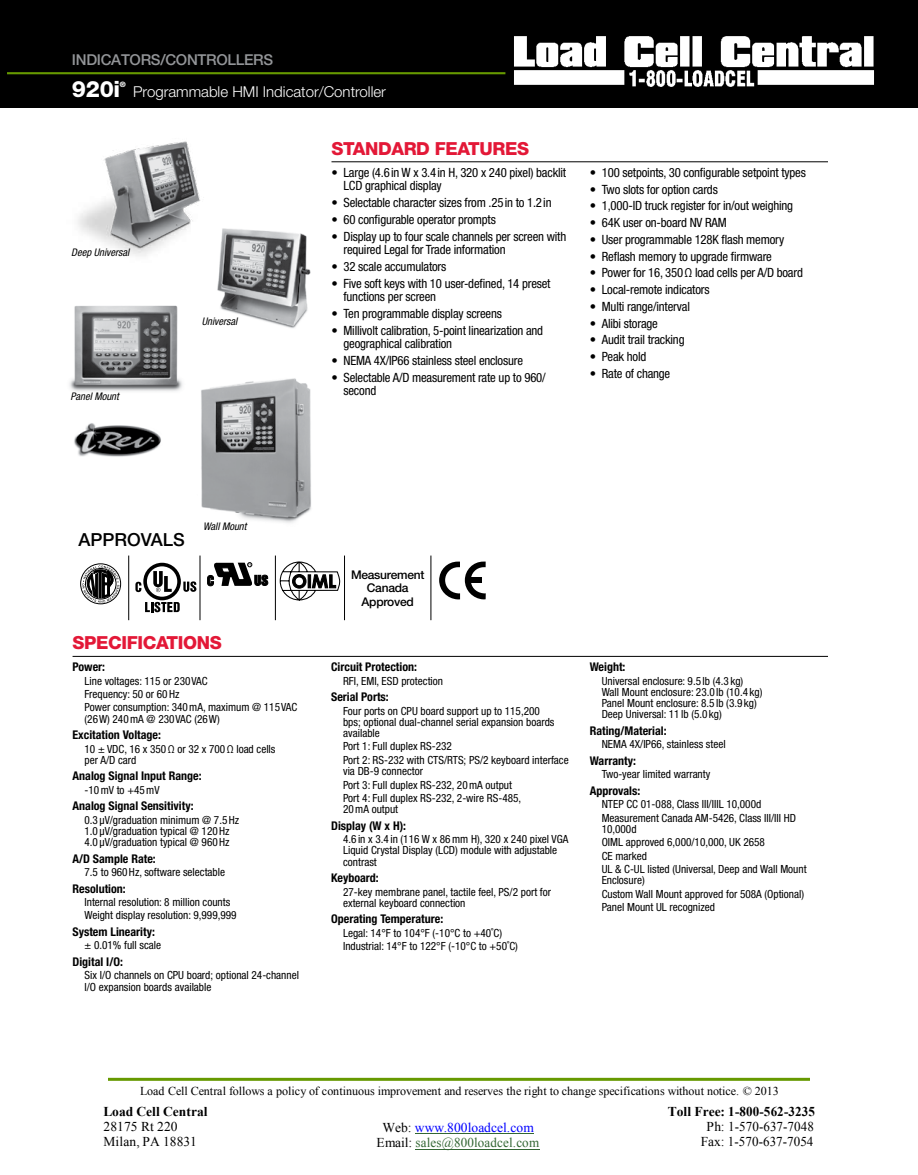
<style>
.page{position:relative;width:918px;height:1175px;background:#fff}
.page>*{position:absolute;margin:0;border:0;box-sizing:border-box;transform-origin:0 0}
.t1{font:800 22.5px "Helvetica Neue LT Std";color:#fff}
.t2{font:800 18px "Helvetica Neue LT Std";color:#e31837}
.t3{font:500 18px "Helvetica Neue LT Std";color:#000}
.t4{font:300 15px "Helvetica Neue LT Std";color:#fff}
.t5{font:500 15px "Helvetica Neue LT Std";letter-spacing:-.02em;color:#939598}
.t6{font:13.5px "Times New Roman";letter-spacing:.005em;color:#000}
.t7{font:13.5px/15.5px "Times New Roman";letter-spacing:.01em;color:#363;text-align:center}
.t8{font:700 13.5px "Times New Roman";color:#000}
.t9{font:condensed 12.75px/13.5px "Helvetica Neue LT Std";letter-spacing:-.015em;color:#000}
.t10{font:700 condensed 12px "Helvetica Neue LT Std";color:#000}
.t11{font:12px "Times New Roman";letter-spacing:-.005em;color:#000}
.t12{font:500 12px/13.5px "Helvetica Neue LT Std";letter-spacing:-.02em;color:#000;text-align:center}
.t13{font:condensed 11.25px/13.4px "Helvetica Neue LT Std";color:#000}
.t14{font:italic condensed 10.5px "Helvetica Neue LT Std";color:#000}
.t15{font:800 7.35px "Helvetica Neue LT Std";color:#fff}
.s1{color:#000}
.s2{color:#00f}
</style>
<div class="page">
<div style="left:0;top:0;width:918px;height:107px;background:#000"></div>
<img style="left:74px;top:423px;width:87px;height:34px">
<img style="left:78px;top:141px;width:123px;height:115px">
<img style="left:201px;top:378px;width:110px;height:145px">
<img style="left:191px;top:223px;width:120px;height:105px">
<img style="left:69px;top:305px;width:114px;height:87px">
<hr style="left:128px;top:555px;width:1px;height:65px;background:#000">
<hr style="left:200px;top:555px;width:1px;height:65px;background:#000">
<hr style="left:275px;top:555px;width:1px;height:65px;background:#000">
<hr style="left:344px;top:555px;width:1px;height:65px;background:#000">
<hr style="left:431px;top:555px;width:1px;height:65px;background:#000">
<div style="left:80px;top:563px;width:41px;height:41px;border:1px solid #000;border-radius:50%"></div>
<svg style="left:82px;top:565px;width:37px;height:37px"></svg>
<svg style="left:135px;top:581px;width:6px;height:11px"></svg>
<svg style="left:183px;top:581px;width:13px;height:11px"></svg>
<svg style="left:145px;top:602px;width:35px;height:10px"></svg>
<div style="left:143px;top:563px;width:38px;height:37px;border:4px solid #000;border-radius:50%"></div>
<svg style="left:153px;top:571px;width:19px;height:21px"></svg>
<svg style="left:207px;top:562px;width:61px;height:24px"></svg>
<svg style="left:280px;top:561px;width:60px;height:39px"></svg>
<svg style="left:439px;top:561px;width:47px;height:38px"></svg>
<div style="left:470px;top:577px;width:12px;height:6px;background:#000"></div>
<hr style="left:331px;top:161px;width:497px;height:1px;background:#000">
<hr style="left:73px;top:656px;width:755px;height:1px;background:#000">
<hr style="left:7px;top:72px;width:498px;height:2px;background:#690">
<hr style="left:108px;top:1077px;width:702px;height:3px;background:#690">
<hr style="left:415px;top:1133px;width:119px;height:1px;background:#363">
<hr style="left:416px;top:1148px;width:124px;height:1px;background:#363">
<img style="left:514px;top:36px;width:360px;height:51px">
<h3 class="t5" style="left:72px;top:50px;width:203px">indicators/controllers</h3>
<h1 class="t1" style="left:72px;top:76px;width:50px">920I</h1>
<p class="t15" style="left:120px;top:80px;width:7px">®</p>
<h3 class="t4" style="left:133px;top:83px;width:254px">Programmable HMI Indicator/Controller</h3>
<p class="t14" style="left:71px;top:246px;width:60px">Deep Universal</p>
<p class="t14" style="left:71px;top:391px;width:50px">Panel Mount</p>
<p class="t14" style="left:202px;top:315px;width:37px">Universal</p>
<h2 class="t2" style="left:331px;top:137px;width:25px">STANDARD</h2>
<h2 class="t2" style="left:435px;top:137px;width:24px">FEATURES</h2>
<p class="t9" style="left:343px;top:165px;width:224px;text-indent:-12px">• Large (4.6in W x 3.4in H, 320 x 240 pixel) backlit<br>LCD graphical display</p>
<p class="t9" style="left:331px;top:196px;width:222px">• Selectable character sizes from .25in to 1.2in</p>
<p class="t9" style="left:331px;top:212px;width:166px">• 60 configurable operator prompts</p>
<p class="t9" style="left:343px;top:229px;width:224px;text-indent:-12px">• Display up to four scale channels per screen with required Legal for Trade information</p>
<p class="t9" style="left:331px;top:259px;width:116px">• 32 scale accumulators</p>
<p class="t9" style="left:343px;top:276px;width:209px;text-indent:-12px">• Five soft keys with 10 user-defined, 14 preset functions per screen</p>
<p class="t9" style="left:331px;top:306px;width:172px">• Ten programmable display screens</p>
<p class="t9" style="left:343px;top:323px;width:201px;text-indent:-12px">• Millivolt calibration, 5-point linearization and geographical calibration</p>
<p class="t9" style="left:331px;top:353px;width:193px">• NEMA 4X/IP66 stainless steel enclosure</p>
<p class="t9" style="left:343px;top:370px;width:204px;text-indent:-12px">• Selectable A/D measurement rate up to 960/ second</p>
<p class="t9" style="left:590px;top:165px;width:218px">• 100 setpoints, 30 configurable setpoint types</p>
<p class="t9" style="left:590px;top:182px;width:130px">• Two slots for option cards</p>
<p class="t9" style="left:590px;top:199px;width:205px">• 1,000-ID truck register for in/out weighing</p>
<p class="t9" style="left:590px;top:216px;width:138px">• 64K user on-board NV RAM</p>
<p class="t9" style="left:590px;top:232px;width:196px">• User programmable 128K flash memory</p>
<p class="t9" style="left:590px;top:249px;width:184px">• Reflash memory to upgrade firmware</p>
<p class="t9" style="left:590px;top:266px;width:215px">• Power for 16, 350Ω load cells per A/D board</p>
<p class="t9" style="left:590px;top:283px;width:121px">• Local-remote indicators</p>
<p class="t9" style="left:590px;top:299px;width:102px">• Multi range/interval</p>
<p class="t9" style="left:590px;top:316px;width:70px">• Alibi storage</p>
<p class="t9" style="left:590px;top:333px;width:96px">• Audit trail tracking</p>
<p class="t9" style="left:590px;top:350px;width:58px">• Peak hold</p>
<p class="t9" style="left:590px;top:366px;width:82px">• Rate of change</p>
<h2 class="t3" style="left:79px;top:528px;width:85px">APPROVALS</h2>
<p class="t14" style="left:203px;top:520px;width:45px">Wall Mount</p>
<h2 class="t2" style="left:73px;top:632px;width:24px">SPECIFICATIONS</h2>
<p class="t10" style="left:73px;top:659px;width:34px">Power:</p>
<p class="t13" style="left:85px;top:674px;width:214px">Line voltages: 115 or 230VAC<br>Frequency: 50 or 60Hz<br>Power consumption: 340mA, maximum @ 115VAC</p>
<p class="t13" style="left:85px;top:712px;width:137px">(26W) 240mA @ 230VAC (26W)</p>
<p class="t10" style="left:73px;top:727px;width:90px">Excitation Voltage:</p>
<p class="t13" style="left:85px;top:743px;width:192px;line-height:11.2px">10 ± VDC, 16 x 350Ω or 32 x 700Ω load cells per A/D card</p>
<p class="t10" style="left:73px;top:768px;width:131px">Analog Signal Input Range:</p>
<p class="t13" style="left:85px;top:783px;width:77px">-10mV to +45mV</p>
<p class="t10" style="left:73px;top:798px;width:122px">Analog Signal Sensitivity:</p>
<p class="t13" style="left:85px;top:814px;width:156px;line-height:11.2px">0.3 µV/graduation minimum @ 7.5Hz<br>1.0 µV/graduation typical @ 120Hz<br>4.0 µV/graduation typical @ 960Hz</p>
<p class="t10" style="left:73px;top:851px;width:85px">A/D Sample Rate:</p>
<p class="t13" style="left:85px;top:865px;width:142px">7.5 to 960Hz, software selectable</p>
<p class="t10" style="left:73px;top:881px;width:55px">Resolution:</p>
<p class="t13" style="left:85px;top:895px;width:154px">Internal resolution: 8 million counts<br>Weight display resolution: 9,999,999</p>
<p class="t10" style="left:73px;top:924px;width:84px">System Linearity:</p>
<p class="t13" style="left:85px;top:938px;width:78px">± 0.01% full scale</p>
<p class="t10" style="left:73px;top:954px;width:52px">Digital I/O:</p>
<p class="t13" style="left:85px;top:969px;width:216px;line-height:11.2px">Six I/O channels on CPU board; optional 24-channel<br>I/O expansion boards available</p>
<p class="t12" style="left:351px;top:567px;width:75px">Measurement<br>Canada<br>Approved</p>
<p class="t10" style="left:331px;top:659px;width:87px">Circuit Protection:</p>
<p class="t13" style="left:343px;top:674px;width:101px">RFI, EMI, ESD protection</p>
<p class="t10" style="left:331px;top:689px;width:59px">Serial Ports:</p>
<p class="t13" style="left:343px;top:705px;width:213px;line-height:11.2px">Four ports on CPU board support up to 115,200 bps; optional dual-channel serial expansion boards available</p>
<p class="t13" style="left:343px;top:739px;width:227px">Port 1: Full duplex RS-232<br>Port 2: RS-232 with CTS/RTS; PS/2 keyboard interface</p>
<p class="t13" style="left:343px;top:764px;width:180px">via DB-9 connector<br>Port 3: Full duplex RS-232, 20mA output<br>Port 4: Full duplex RS-232, 2-wire RS-485,</p>
<p class="t13" style="left:343px;top:802px;width:57px">20mA output</p>
<p class="t10" style="left:331px;top:818px;width:77px">Display (W x H):</p>
<p class="t13" style="left:343px;top:833px;width:227px;line-height:11.2px">4.6 in x 3.4 in (116 W x 86mm H), 320 x 240 pixel VGA<br>Liquid Crystal Display (LCD) module with adjustable contrast</p>
<p class="t10" style="left:331px;top:870px;width:49px">Keyboard:</p>
<p class="t13" style="left:343px;top:885px;width:210px;line-height:11.2px">27-key membrane panel, tactile feel, PS/2 port for external keyboard connection</p>
<p class="t10" style="left:331px;top:911px;width:114px">Operating Temperature:</p>
<p class="t13" style="left:343px;top:926px;width:176px">Legal: 14°F to 104°F (-10°C to +40˚C)<br>Industrial: 14°F to 122°F (-10°C to +50˚C)</p>
<p class="t10" style="left:590px;top:659px;width:37px">Weight:</p>
<p class="t13" style="left:602px;top:675px;width:162px;line-height:11.2px">Universal enclosure: 9.5 lb (4.3 kg)<br>Wall Mount enclosure: 23.0 lb (10.4 kg)<br>Panel Mount enclosure: 8.5 lb (3.9 kg)<br>Deep Universal: 11 lb (5.0 kg)</p>
<p class="t10" style="left:590px;top:723px;width:79px">Rating/Material:</p>
<p class="t13" style="left:602px;top:737px;width:126px">NEMA 4X/IP66, stainless steel</p>
<p class="t10" style="left:590px;top:753px;width:48px">Warranty:</p>
<p class="t13" style="left:602px;top:767px;width:110px">Two-year limited warranty</p>
<p class="t10" style="left:590px;top:783px;width:52px">Approvals:</p>
<p class="t13" style="left:602px;top:797px;width:196px">NTEP CC 01-088, Class III/IIIL 10,000d<br>Measurement Canada AM-5426, Class III/III HD</p>
<p class="t13" style="left:602px;top:822px;width:206px">10,000d<br>OIML approved 6,000/10,000, UK 2658<br>CE marked<br>UL &amp; C-UL listed (Universal, Deep and Wall Mount</p>
<p class="t13" style="left:602px;top:873px;width:204px">Enclosure)<br>Custom Wall Mount approved for 508A (Optional)<br>Panel Mount UL recognized</p>
<p class="t11" style="left:140px;top:1082px;width:640px">Load Cell Central follows a policy of continuous improvement and reserves the right to change specifications without notice. © 2013</p>
<p class="t8" style="left:104px;top:1102px;width:105px">Load Cell Central</p>
<p class="t7" style="left:377px;top:1119px;width:164px"><span class="s1">Web:</span> <span class="s2">www.800loadcel.com<br></span><span class="s1">Email:</span> sales@800loadcel.com</p>
<p class="t8" style="left:668px;top:1102px;width:149px">Toll Free: 1-800-562-3235</p>
<p class="t6" style="left:104px;top:1117px;width:76px">28175 Rt 220</p>
<p class="t6" style="left:707px;top:1117px;width:109px">Ph: 1-570-637-7048</p>
<p class="t6" style="left:104px;top:1132px;width:95px">Milan, PA 18831</p>
<p class="t6" style="left:701px;top:1132px;width:114px">Fax: 1-570-637-7054</p>
</div>
